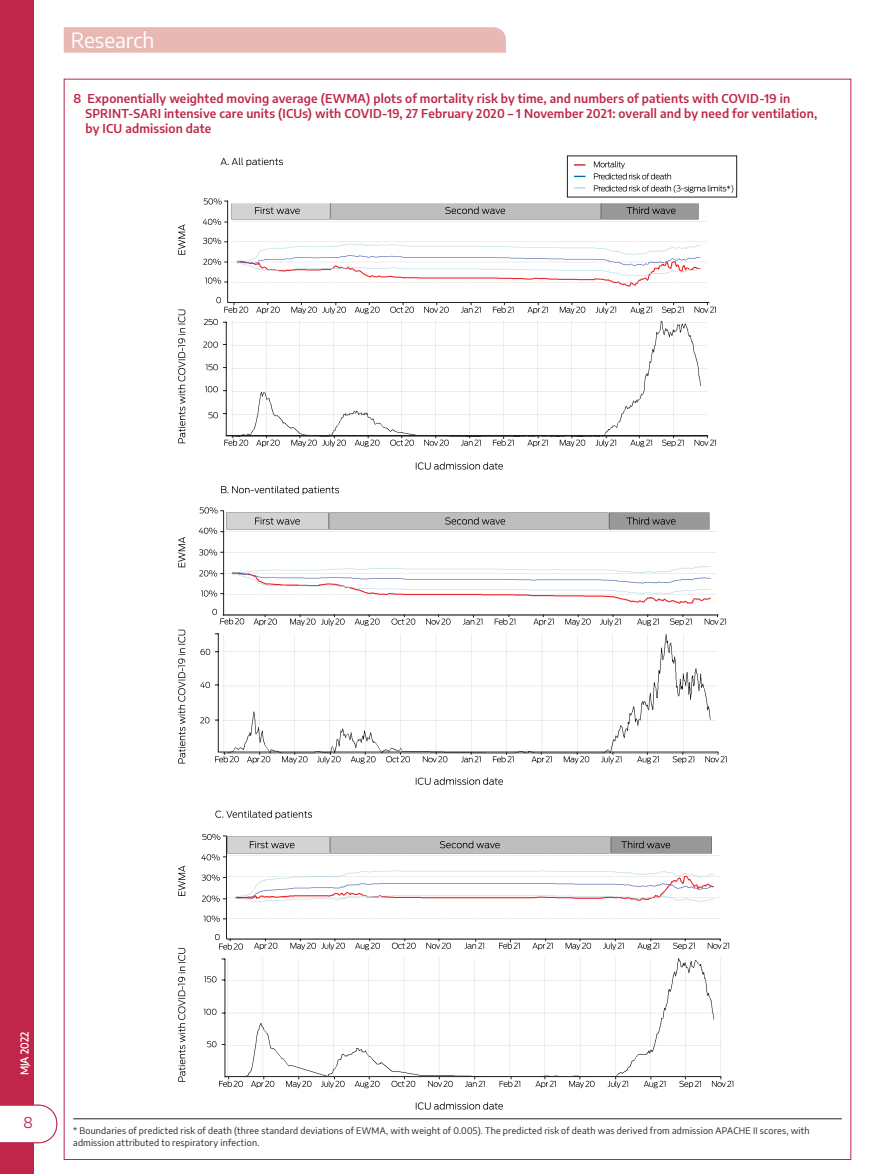
<style>
.page{position:relative;width:893px;height:1174px;background:#fff}
.page>*{position:absolute;margin:0;border:0;box-sizing:border-box;transform-origin:0 0}
.t1{font:21px "Encode Sans";color:#fff}
.t2{font:15px "Encode Sans";color:#bf2649}
.t3{font:600 12px/15px "Encode Sans";letter-spacing:.015em;color:#bf2649}
.t4{font:10.5px "Encode Sans";letter-spacing:-.005em;color:#fff}
.t5{font:9px/12px "Encode Sans";letter-spacing:.025em;color:#231f20}
</style>
<div class="page">
<div style="left:0;top:0;width:34px;height:1174px;background:#bf2649"></div>
<svg style="left:64px;top:27px;width:442px;height:26px;background:#e8bab5"></svg>
<div style="left:0;top:1105px;width:57px;height:37px;background:#fff"></div>
<img style="left:206px;top:185px;width:514px;height:263px">
<img style="left:201px;top:511px;width:526px;height:253px">
<img style="left:205px;top:819px;width:529px;height:270px">
<svg style="left:255px;top:207px;width:421px;height:7px;background:#aaa9a9"></svg>
<svg style="left:255px;top:517px;width:421px;height:7px;background:#acacac"></svg>
<svg style="left:250px;top:841px;width:420px;height:7px;background:#acacac"></svg>
<svg style="left:221px;top:158px;width:62px;height:8px"></svg>
<svg style="left:221px;top:486px;width:118px;height:9px"></svg>
<svg style="left:215px;top:810px;width:97px;height:9px"></svg>
<svg style="left:416px;top:1102px;width:87px;height:7px"></svg>
<svg style="left:416px;top:777px;width:87px;height:7px"></svg>
<svg style="left:416px;top:462px;width:87px;height:7px"></svg>
<svg style="left:178px;top:224px;width:7px;height:857px"></svg>
<hr style="left:227px;top:201px;width:1px;height:101px;background:#202020">
<hr style="left:228px;top:302px;width:481px;height:1px;background:#202020">
<svg style="left:204px;top:198px;width:24px;height:6px"></svg>
<svg style="left:203px;top:219px;width:25px;height:6px"></svg>
<svg style="left:203px;top:238px;width:25px;height:6px"></svg>
<svg style="left:203px;top:259px;width:25px;height:6px"></svg>
<svg style="left:205px;top:277px;width:23px;height:7px"></svg>
<hr style="left:226px;top:322px;width:1px;height:114px;background:#202020">
<svg style="left:204px;top:319px;width:22px;height:6px"></svg>
<svg style="left:203px;top:341px;width:23px;height:7px"></svg>
<svg style="left:206px;top:364px;width:20px;height:6px"></svg>
<svg style="left:205px;top:386px;width:21px;height:6px"></svg>
<svg style="left:208px;top:412px;width:18px;height:6px"></svg>
<svg style="left:200px;top:717px;width:9px;height:6px"></svg>
<hr style="left:223px;top:511px;width:1px;height:104px;background:#202020">
<hr style="left:223px;top:614px;width:495px;height:1px;background:#202020">
<svg style="left:200px;top:507px;width:24px;height:6px"></svg>
<svg style="left:199px;top:528px;width:25px;height:6px"></svg>
<svg style="left:199px;top:549px;width:25px;height:6px"></svg>
<svg style="left:199px;top:570px;width:25px;height:6px"></svg>
<svg style="left:201px;top:590px;width:23px;height:6px"></svg>
<hr style="left:218px;top:633px;width:1px;height:119px;background:#202020">
<svg style="left:200px;top:649px;width:18px;height:6px"></svg>
<svg style="left:200px;top:682px;width:18px;height:6px"></svg>
<svg style="left:212px;top:609px;width:32px;height:15px"></svg>
<svg style="left:204px;top:976px;width:12px;height:6px"></svg>
<svg style="left:204px;top:1008px;width:12px;height:6px"></svg>
<svg style="left:207px;top:1041px;width:9px;height:6px"></svg>
<svg style="left:202px;top:834px;width:24px;height:6px"></svg>
<svg style="left:201px;top:854px;width:25px;height:6px"></svg>
<svg style="left:202px;top:874px;width:24px;height:6px"></svg>
<svg style="left:202px;top:895px;width:24px;height:6px"></svg>
<svg style="left:204px;top:915px;width:22px;height:6px"></svg>
<hr style="left:225px;top:958px;width:1px;height:119px;background:#202020">
<hr style="left:226px;top:836px;width:1px;height:103px;background:#202020">
<svg style="left:216px;top:297px;width:32px;height:16px"></svg>
<svg style="left:256px;top:302px;width:460px;height:12px"></svg>
<svg style="left:224px;top:435px;width:492px;height:12px"></svg>
<svg style="left:215px;top:751px;width:512px;height:12px"></svg>
<svg style="left:219px;top:1076px;width:514px;height:12px"></svg>
<svg style="left:254px;top:614px;width:472px;height:12px"></svg>
<hr style="left:227px;top:938px;width:493px;height:1px;background:#202020">
<svg style="left:215px;top:934px;width:28px;height:15px"></svg>
<svg style="left:254px;top:938px;width:475px;height:12px"></svg>
<div style="left:567px;top:156px;width:170px;height:41px;background:#fff"></div>
<svg style="left:574px;top:164px;width:11px;height:2px"></svg>
<svg style="left:594px;top:161px;width:77px;height:18px"></svg>
<svg style="left:594px;top:185px;width:139px;height:8px"></svg>
<hr style="left:73px;top:1118px;width:769px;height:1px;background:#231f20">
<h1 class="t1" style="left:71px;top:25px;width:85px">Research</h1>
<p class="t3" style="left:86px;top:90px;width:733px;text-indent:-12px">8 Exponentially weighted moving average (EWMA) plots of mortality risk by time, and numbers of patients with COVID-19 in<br>SPRINT-SARI intensive care units (ICUs) with COVID-19, 27 February 2020 – 1 November 2021: overall and by need for ventilation, by ICU admission date</p>
<p class="t4" style="left:17px;top:1075px;width:45px;rotate:-90deg">MJA 2022</p>
<p class="t2" style="left:24px;top:1112px;width:11px">8</p>
<p class="t2" style="left:24px;top:1114px;width:11px">8</p>
<p class="t5" style="left:73px;top:1124px;width:738px">* Boundaries of predicted risk of death (three standard deviations of EWMA, with weight of 0.005). The predicted risk of death was derived from admission APACHE II scores, with admission attributed to respiratory infection.</p>
</div>
